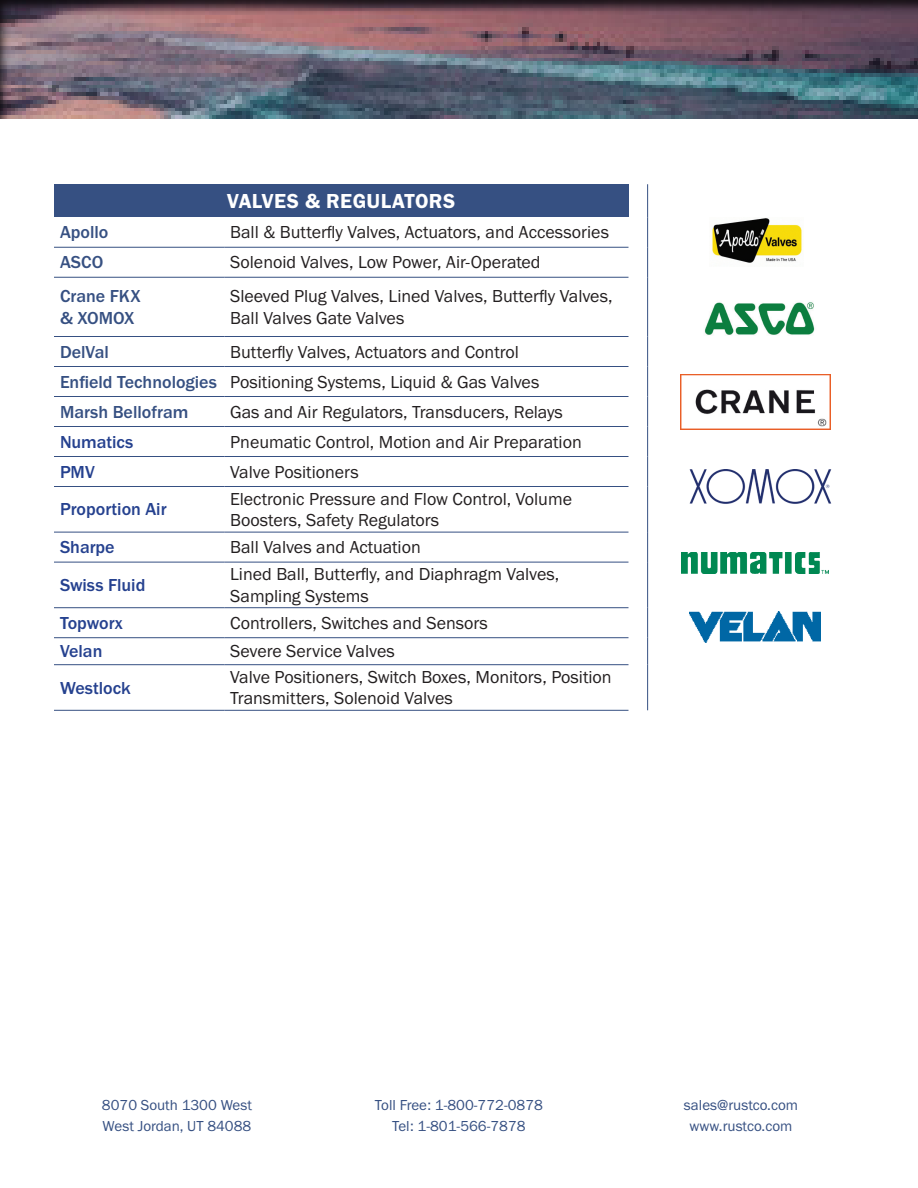
<style>
.page{position:relative;width:918px;height:1188px;background:#fff}
.page>*{position:absolute;margin:0;border:0;box-sizing:border-box;transform-origin:0 0}
.t1{font:21px "Franklin Gothic URW Dem";letter-spacing:.02em;color:#fff}
.t2{font:18px/21.6px "Franklin Gothic URW Boo";color:#231f20}
.t3{font:500 18px "Franklin Gothic URW";color:#365082}
.t4{font:500 18px "Franklin Gothic URW";color:#25418f}
.t5{font:15px "Franklin Gothic URW Boo";color:#365082}
</style>
<div class="page">
<div style="left:0;top:0;width:918px;height:120px;background:#231f20;opacity:.91"></div>
<div style="left:54px;top:184px;width:574px;height:33px;background:#365082"></div>
<hr style="left:54px;top:247px;width:170px;height:1px;background:#365082">
<hr style="left:224px;top:247px;width:404px;height:1px;background:#365082">
<hr style="left:54px;top:277px;width:170px;height:1px;background:#365082">
<hr style="left:224px;top:277px;width:404px;height:1px;background:#365082">
<hr style="left:54px;top:336px;width:170px;height:1px;background:#365082">
<hr style="left:224px;top:336px;width:404px;height:1px;background:#365082">
<hr style="left:54px;top:366px;width:170px;height:1px;background:#365082">
<hr style="left:224px;top:366px;width:404px;height:1px;background:#365082">
<hr style="left:54px;top:396px;width:170px;height:1px;background:#365082">
<hr style="left:224px;top:396px;width:404px;height:1px;background:#365082">
<hr style="left:54px;top:426px;width:170px;height:1px;background:#365082">
<hr style="left:224px;top:426px;width:404px;height:1px;background:#365082">
<hr style="left:54px;top:456px;width:170px;height:1px;background:#365082">
<hr style="left:224px;top:456px;width:404px;height:1px;background:#365082">
<hr style="left:54px;top:486px;width:170px;height:1px;background:#365082">
<hr style="left:224px;top:486px;width:404px;height:1px;background:#365082">
<hr style="left:54px;top:532px;width:170px;height:1px;background:#365082">
<hr style="left:224px;top:532px;width:404px;height:1px;background:#365082">
<hr style="left:54px;top:562px;width:170px;height:1px;background:#365082">
<hr style="left:224px;top:562px;width:404px;height:1px;background:#365082">
<hr style="left:54px;top:607px;width:170px;height:1px;background:#365082">
<hr style="left:224px;top:607px;width:404px;height:1px;background:#365082">
<hr style="left:647px;top:184px;width:1px;height:33px;background:#365082">
<hr style="left:647px;top:217px;width:1px;height:30px;background:#365082">
<hr style="left:647px;top:247px;width:1px;height:30px;background:#365082">
<hr style="left:647px;top:277px;width:1px;height:59px;background:#365082">
<hr style="left:647px;top:336px;width:1px;height:30px;background:#365082">
<hr style="left:647px;top:366px;width:1px;height:30px;background:#365082">
<hr style="left:647px;top:396px;width:1px;height:30px;background:#365082">
<hr style="left:647px;top:426px;width:1px;height:30px;background:#365082">
<hr style="left:647px;top:456px;width:1px;height:30px;background:#365082">
<hr style="left:647px;top:486px;width:1px;height:46px;background:#365082">
<hr style="left:647px;top:532px;width:1px;height:30px;background:#365082">
<hr style="left:647px;top:562px;width:1px;height:46px;background:#365082">
<hr style="left:647px;top:608px;width:1px;height:30px;background:#365082">
<svg style="left:647px;top:638px;width:1px;height:27px"></svg>
<hr style="left:647px;top:665px;width:1px;height:45px;background:#365082">
<hr style="left:54px;top:637px;width:170px;height:1px;background:#365082">
<hr style="left:224px;top:637px;width:404px;height:1px;background:#365082">
<hr style="left:54px;top:664px;width:170px;height:1px;background:#365082">
<hr style="left:224px;top:664px;width:404px;height:1px;background:#365082">
<hr style="left:54px;top:710px;width:170px;height:1px;background:#365082">
<hr style="left:224px;top:710px;width:404px;height:1px;background:#365082">
<img style="left:704px;top:302px;width:111px;height:33px">
<img style="left:682px;top:552px;width:147px;height:22px">
<img style="left:689px;top:612px;width:132px;height:30px">
<img style="left:712px;top:218px;width:90px;height:45px">
<img style="left:680px;top:374px;width:151px;height:56px">
<img style="left:689px;top:470px;width:142px;height:34px">
<p class="t1" style="left:227px;top:188px;width:230px">VALVES &amp; REGULATORS</p>
<p class="t3" style="left:60px;top:221px;width:50px">Apollo</p>
<p class="t2" style="left:230px;top:221px;width:380px">Ball &amp; Butterfly Valves, Actuators, and Accessories</p>
<p class="t3" style="left:60px;top:251px;width:45px">ASCO</p>
<p class="t2" style="left:230px;top:251px;width:312px">Solenoid Valves, Low Power, Air-Operated</p>
<p class="t3" style="left:60px;top:285px;width:82px">Crane FKX</p>
<p class="t3" style="left:60px;top:307px;width:76px">&amp; XOMOX</p>
<p class="t2" style="left:230px;top:285px;width:384px">Sleeved Plug Valves, Lined Valves, Butterfly Valves,<br>Ball Valves Gate Valves</p>
<p class="t3" style="left:60px;top:340px;width:50px">DelVal</p>
<p class="t2" style="left:230px;top:340px;width:290px">Butterfly Valves, Actuators and Control</p>
<p class="t3" style="left:60px;top:370px;width:158px">Enfield Technologies</p>
<p class="t2" style="left:230px;top:370px;width:311px">Positioning Systems, Liquid &amp; Gas Valves</p>
<p class="t3" style="left:60px;top:400px;width:130px">Marsh Bellofram</p>
<p class="t2" style="left:230px;top:400px;width:334px">Gas and Air Regulators, Transducers, Relays</p>
<p class="t4" style="left:60px;top:430px;width:75px">Numatics</p>
<p class="t2" style="left:230px;top:430px;width:353px">Pneumatic Control, Motion and Air Preparation</p>
<p class="t4" style="left:60px;top:460px;width:36px">PMV</p>
<p class="t2" style="left:230px;top:460px;width:130px">Valve Positioners</p>
<p class="t4" style="left:60px;top:498px;width:108px">Proportion Air</p>
<p class="t2" style="left:230px;top:487px;width:343px">Electronic Pressure and Flow Control, Volume<br>Boosters, Safety Regulators</p>
<p class="t4" style="left:60px;top:536px;width:56px">Sharpe</p>
<p class="t2" style="left:230px;top:536px;width:192px">Ball Valves and Actuation</p>
<p class="t4" style="left:60px;top:574px;width:87px">Swiss Fluid</p>
<p class="t2" style="left:230px;top:563px;width:331px">Lined Ball, Butterfly, and Diaphragm Valves,<br>Sampling Systems</p>
<p class="t4" style="left:60px;top:612px;width:64px">Topworx</p>
<p class="t2" style="left:230px;top:612px;width:259px">Controllers, Switches and Sensors</p>
<p class="t4" style="left:60px;top:640px;width:44px">Velan</p>
<p class="t2" style="left:230px;top:640px;width:166px">Severe Service Valves</p>
<p class="t4" style="left:60px;top:676px;width:72px">Westlock</p>
<p class="t2" style="left:230px;top:666px;width:383px">Valve Positioners, Switch Boxes, Monitors, Position<br>Transmitters, Solenoid Valves</p>
<p class="t5" style="left:102px;top:1095px;width:152px">8070 South 1300 West</p>
<p class="t5" style="left:103px;top:1116px;width:150px">West Jordan, UT 84088</p>
<p class="t5" style="left:375px;top:1095px;width:170px">Toll Free: 1-800-772-0878</p>
<p class="t5" style="left:392px;top:1116px;width:135px">Tel: 1-801-566-7878</p>
<p class="t5" style="left:684px;top:1095px;width:116px">sales@rustco.com</p>
<p class="t5" style="left:690px;top:1116px;width:104px">www.rustco.com</p>
</div>
